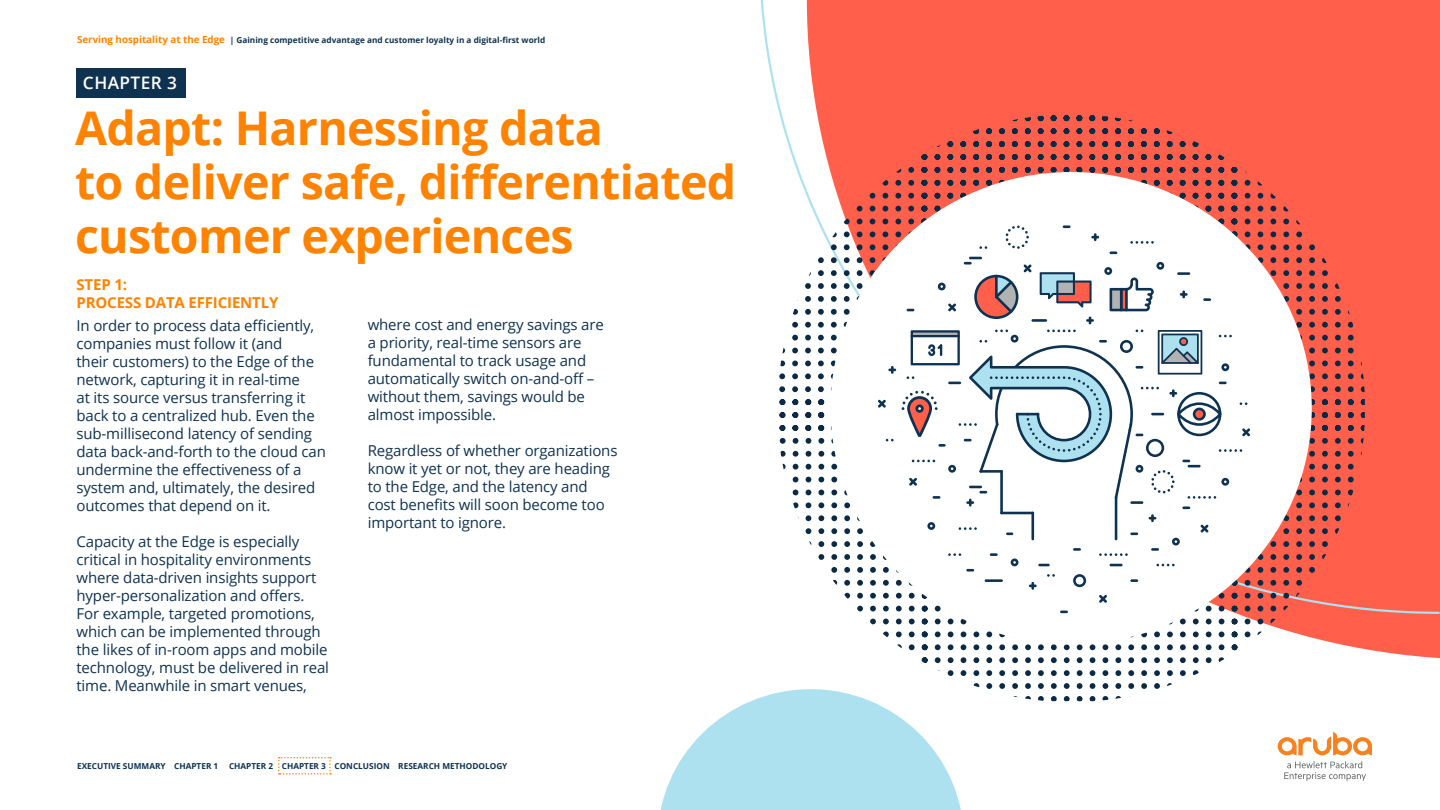
<style>
.page{position:relative;width:1440px;height:810px;background:#fff}
.page>*{position:absolute;margin:0;border:0;box-sizing:border-box;transform-origin:0 0}
.t1{font:700 46.5px/54.3px "Open Sans";letter-spacing:-.015em;color:#ff8300}
.t2{font:600 17.25px "Open Sans";letter-spacing:.025em;color:#fff}
.t3{font:15px/18px "Open Sans";letter-spacing:-.01em;color:#0f3250}
.t4{font:700 15px/18px "Open Sans";letter-spacing:-.01em;color:#ff8300}
.t5{font:700 8.25px "Open Sans";color:#0f3250}
.s1{font-size:9.75px;color:#ff8300}
</style>
<div class="page">
<svg style="left:760px;top:0;width:680px;height:615px;background:#fe7160"></svg>
<svg style="left:660px;top:693px;width:301px;height:117px"></svg>
<svg style="left:777px;top:115px;width:588px;height:586px"></svg>
<div style="left:838px;top:179px;width:466px;height:458px;background:#fff;border-radius:50%"></div>
<div style="left:831px;top:172px;width:481px;height:472px;border:15px solid #fff;border-radius:50%"></div>
<svg style="left:278px;top:757px;width:53px;height:18px"></svg>
<div style="left:76px;top:68px;width:110px;height:29px;background:#0f3250"></div>
<svg style="left:1284px;top:761px;width:82px;height:20px"></svg>
<svg style="left:1278px;top:732px;width:94px;height:23px"></svg>
<svg style="left:1006px;top:225px;width:23px;height:24px"></svg>
<svg style="left:938px;top:283px;width:8px;height:7px"></svg>
<svg style="left:888px;top:366px;width:8px;height:8px"></svg>
<svg style="left:1180px;top:291px;width:8px;height:7px"></svg>
<svg style="left:1086px;top:317px;width:8px;height:7px"></svg>
<svg style="left:1091px;top:233px;width:8px;height:8px"></svg>
<svg style="left:1203px;top:298px;width:8px;height:3px"></svg>
<svg style="left:1177px;top:272px;width:13px;height:3px"></svg>
<svg style="left:1110px;top:251px;width:7px;height:3px"></svg>
<svg style="left:964px;top:257px;width:18px;height:8px"></svg>
<svg style="left:1063px;top:225px;width:8px;height:3px"></svg>
<svg style="left:907px;top:309px;width:7px;height:2px"></svg>
<svg style="left:1130px;top:241px;width:24px;height:3px"></svg>
<svg style="left:979px;top:246px;width:8px;height:3px"></svg>
<svg style="left:886px;top:439px;width:8px;height:2px"></svg>
<svg style="left:1060px;top:611px;width:8px;height:2px"></svg>
<svg style="left:1024px;top:264px;width:8px;height:8px"></svg>
<svg style="left:948px;top:303px;width:8px;height:8px"></svg>
<svg style="left:878px;top:400px;width:8px;height:8px"></svg>
<hr style="left:1031px;top:319px;width:16px;height:3px;background:#0f3250">
<svg style="left:974px;top:275px;width:44px;height:44px"></svg>
<svg style="left:1104px;top:262px;width:60px;height:49px"></svg>
<svg style="left:1040px;top:272px;width:52px;height:36px"></svg>
<svg style="left:902px;top:330px;width:348px;height:273px"></svg>
<p class="t5" style="left:77px;top:35px;width:470px"><span class="s1">Serving hospitality at the Edge</span> | Gaining competitive advantage and customer loyalty in a digital-first world</p>
<p class="t2" style="left:83px;top:71px;width:96px">CHAPTER 3</p>
<h1 class="t1" style="left:75px;top:100px;width:663px">Adapt: Harnessing data<br>to deliver safe, differentiated customer experiences</h1>
<p class="t4" style="left:76px;top:276px;width:204px">STEP 1:<br>PROCESS DATA EFFICIENTLY</p>
<p class="t3" style="left:76px;top:316px;width:251px">In order to process data efficiently, companies must follow it (and<br>their customers) to the Edge of the network, capturing it in real-time<br>at its source versus transferring it back to a centralized hub. Even the sub-millisecond latency of sending data back-and-forth to the cloud can undermine the effectiveness of a system and, ultimately, the desired outcomes that depend on it.</p>
<p class="t3" style="left:76px;top:532px;width:254px">Capacity at the Edge is especially critical in hospitality environments where data-driven insights support hyper-personalization and offers.<br>For example, targeted promotions, which can be implemented through the likes of in-room apps and mobile technology, must be delivered in real time. Meanwhile in smart venues,</p>
<p class="t3" style="left:368px;top:315px;width:238px">where cost and energy savings are a priority, real-time sensors are fundamental to track usage and automatically switch on-and-off – without them, savings would be almost impossible.</p>
<p class="t3" style="left:368px;top:441px;width:251px">Regardless of whether organizations know it yet or not, they are heading to the Edge, and the latency and cost benefits will soon become too important to ignore.</p>
<p class="t5" style="left:77px;top:760px;width:143px">EXECUTIVE SUMMARY CHAPTER 1</p>
<p class="t5" style="left:229px;top:760px;width:280px">CHAPTER 2 CHAPTER 3 CONCLUSION RESEARCH METHODOLOGY</p>
</div>
